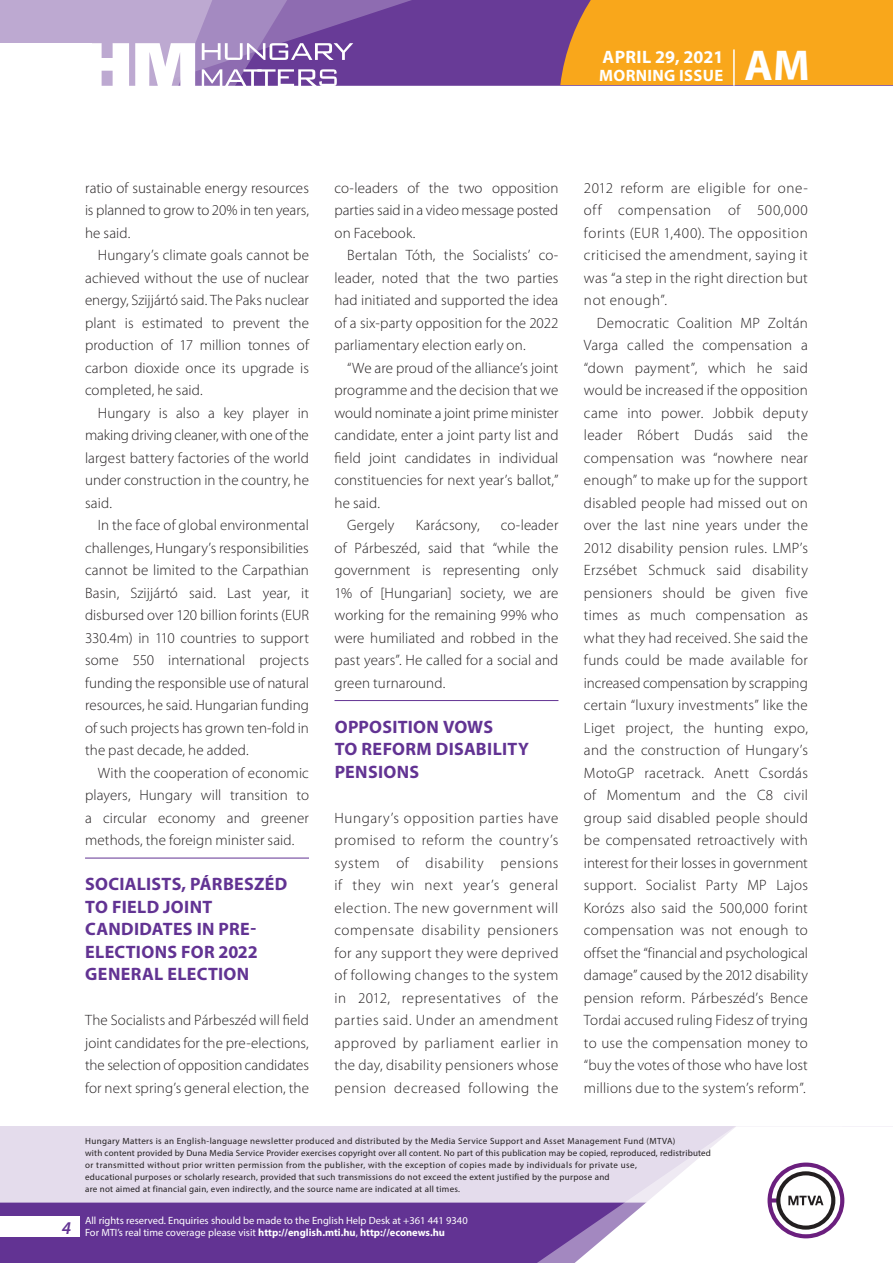
<style>
.page{position:relative;width:893px;height:1263px;background:#fff}
.page>*{position:absolute;margin:0;border:0;box-sizing:border-box;transform-origin:0 0}
.t1{font:700 43.35px "Myriad Pro";color:#fff}
._01_cimsor{font:700 18px/22.5px "Myriad Pro";letter-spacing:.015em;color:#623393}
.t2{font:700 18px "Myriad Pro";letter-spacing:.01em;color:#fff}
.t3{font:italic 600 18px "Myriad Pro";color:#623393}
.t4{font:700 16.5px "Myriad Pro";letter-spacing:.02em;color:#fff}
._03_kenyer_szöveg-2{font:300 15px/22.5px "Myriad Pro";letter-spacing:.01em;color:#231f20;text-align:justify}
._03_kenyer_szöveg-1{font:300 15px/22.5px "Myriad Pro";letter-spacing:.015em;color:#231f20;text-align:justify}
.t5{font:10.5px/12px "Myriad Pro";color:#fff}
.t6{font:9px/12px "Myriad Pro";letter-spacing:.03em;color:#231f20}
.s1{font-weight:700}
</style>
<div class="page">
<div style="left:0;top:1126px;width:893px;height:137px;background:#e4dcec"></div>
<div style="left:0;top:1202px;width:506px;height:61px;background:#623393"></div>
<svg style="left:506px;top:1202px;width:69px;height:61px;background:#6b3e99"></svg>
<svg style="left:575px;top:1126px;width:318px;height:137px"></svg>
<div style="left:0;top:1216px;width:79px;height:20px;background:#fff"></div>
<div style="left:0;top:0;width:893px;height:85px;background:#683b97"></div>
<div style="left:560px;top:0;width:333px;height:85px;background:#f9a71b"></div>
<hr style="left:733px;top:49px;width:2px;height:37px;background:#fff">
<svg style="left:0;top:0;width:479px;height:86px"></svg>
<hr style="left:85px;top:858px;width:224px;height:1px;background:#623393">
<hr style="left:334px;top:700px;width:224px;height:1px;background:#623393">
<p class="t2" style="left:602px;top:45px;width:122px">APRIL 29, 2021</p>
<p class="t4" style="left:599px;top:65px;width:125px">MORNING ISSUE</p>
<h1 class="t1" style="left:745px;top:37px;width:67px">AM</h1>
<p class="_03_kenyer_szöveg-2" style="left:85px;top:176px;width:225px">ratio of sustainable energy resources is planned to grow to 20% in ten years, he said.</p>
<p class="_03_kenyer_szöveg-2" style="left:85px;top:244px;width:225px;text-indent:13px">Hungary’s climate goals cannot be achieved without the use of nuclear energy, Szijjártó said. The Paks nuclear plant is estimated to prevent the production of 17 million tonnes of carbon dioxide once its upgrade is completed, he said.</p>
<p class="_03_kenyer_szöveg-2" style="left:85px;top:401px;width:225px;text-indent:13px">Hungary is also a key player in making driving cleaner, with one of the largest battery factories of the world under construction in the country, he said.</p>
<p class="_03_kenyer_szöveg-2" style="left:85px;top:514px;width:225px;text-indent:13px">In the face of global environmental challenges, Hungary’s responsibilities cannot be limited to the Carpathian Basin, Szijjártó said. Last year, it disbursed over 120 billion forints (EUR 330.4m) in 110 countries to support some 550 international projects funding the responsible use of natural resources, he said. Hungarian funding of such projects has grown ten-fold in the past decade, he added.</p>
<p class="_03_kenyer_szöveg-2" style="left:85px;top:761px;width:225px;text-indent:13px">With the cooperation of economic players, Hungary will transition to a circular economy and greener methods, the foreign minister said.</p>
<p class="_01_cimsor" style="left:85px;top:872px;width:204px">SOCIALISTS, PÁRBESZÉD<br>TO FIELD JOINT<br>CANDIDATES IN PRE-<br>ELECTIONS FOR 2022<br>GENERAL ELECTION</p>
<p class="_03_kenyer_szöveg-1" style="left:85px;top:1009px;width:225px">The Socialists and Párbeszéd will field joint candidates for the pre-elections, the selection of opposition candidates for next spring’s general election, the</p>
<p class="_03_kenyer_szöveg-1" style="left:334px;top:176px;width:225px">co-leaders of the two opposition parties said in a video message posted on Facebook.</p>
<p class="_03_kenyer_szöveg-2" style="left:334px;top:244px;width:225px;text-indent:13px">Bertalan Tóth, the Socialists’ co&shy;leader, noted that the two parties had initiated and supported the idea of a six-party opposition for the 2022 parliamentary election early on.</p>
<p class="_03_kenyer_szöveg-2" style="left:334px;top:356px;width:225px;text-indent:13px">“We are proud of the alliance’s joint programme and the decision that we would nominate a joint prime minister candidate, enter a joint party list and field joint candidates in individual constituencies for next year’s ballot,” he said.</p>
<p class="_03_kenyer_szöveg-2" style="left:347px;top:514px;width:49px">Gergely</p>
<p class="_03_kenyer_szöveg-2" style="left:416px;top:514px;width:65px">Karácsony,</p>
<p class="_03_kenyer_szöveg-2" style="left:334px;top:514px;width:225px;text-indent:166px">co-leader of Párbeszéd, said that “while the government is representing only 1% of [Hungarian] society, we are working for the remaining 99% who were humiliated and robbed in the past years”. He called for a social and green turnaround.</p>
<p class="_01_cimsor" style="left:335px;top:715px;width:196px">OPPOSITION VOWS<br>TO REFORM DISABILITY<br>PENSIONS</p>
<p class="_03_kenyer_szöveg-1" style="left:334px;top:806px;width:225px">Hungary’s opposition parties have promised to reform the country’s system of disability pensions if they win next year’s general election. The new government will compensate disability pensioners for any support they were deprived of following changes to the system in 2012, representatives of the parties said. Under an amendment approved by parliament earlier in the day, disability pensioners whose pension decreased following the</p>
<p class="_03_kenyer_szöveg-1" style="left:584px;top:176px;width:225px">2012 reform are eligible for one&shy;off compensation of 500,000 forints (EUR 1,400). The opposition criticised the amendment, saying it was “a step in the right direction but not enough”.</p>
<p class="_03_kenyer_szöveg-2" style="left:584px;top:311px;width:225px;text-indent:13px">Democratic Coalition MP Zoltán Varga called the compensation a “down payment”, which he said would be increased if the opposition came into power. Jobbik deputy leader Róbert Dudás said the compensation was “nowhere near enough” to make up for the support disabled people had missed out on over the last nine years under the 2012 disability pension rules. LMP’s Erzsébet Schmuck said disability pensioners should be given five times as much compensation as what they had received. She said the funds could be made available for increased compensation by scrapping certain “luxury investments” like the Liget project, the hunting expo, and the construction of Hungary’s MotoGP racetrack. Anett Csordás of Momentum and the C8 civil group said disabled people should be compensated retroactively with interest for their losses in government support. Socialist Party MP Lajos Korózs also said the 500,000 forint compensation was not enough to offset the “financial and psychological damage” caused by the 2012 disability pension reform. Párbeszéd’s Bence Tordai accused ruling Fidesz of trying to use the compensation money to “buy the votes of those who have lost millions due to the system’s reform”.</p>
<p class="t3" style="left:62px;top:1217px;width:11px">4</p>
<p class="t6" style="left:85px;top:1134px;width:627px">Hungary Matters is an English-language newsletter produced and distributed by the Media Service Support and Asset Management Fund (MTVA)<br>with content provided by Duna Media Service Provider exercises copyright over all content. No part of this publication may be copied, reproduced, redistributed or transmitted without prior written permission from the publisher, with the exception of copies made by individuals for private use,<br>educational purposes or scholarly research, provided that such transmissions do not exceed the extent justified by the purpose and<br>are not aimed at financial gain, even indirectly, and the source name are indicated at all times.</p>
<p class="t5" style="left:85px;top:1214px;width:384px">All rights reserved. Enquiries should be made to the English Help Desk at +361 441 9340<br>For MTI’s real time coverage please visit <span class="s1">http://english.mti.hu</span>, <span class="s1">http://econews.hu</span></p>
</div>
